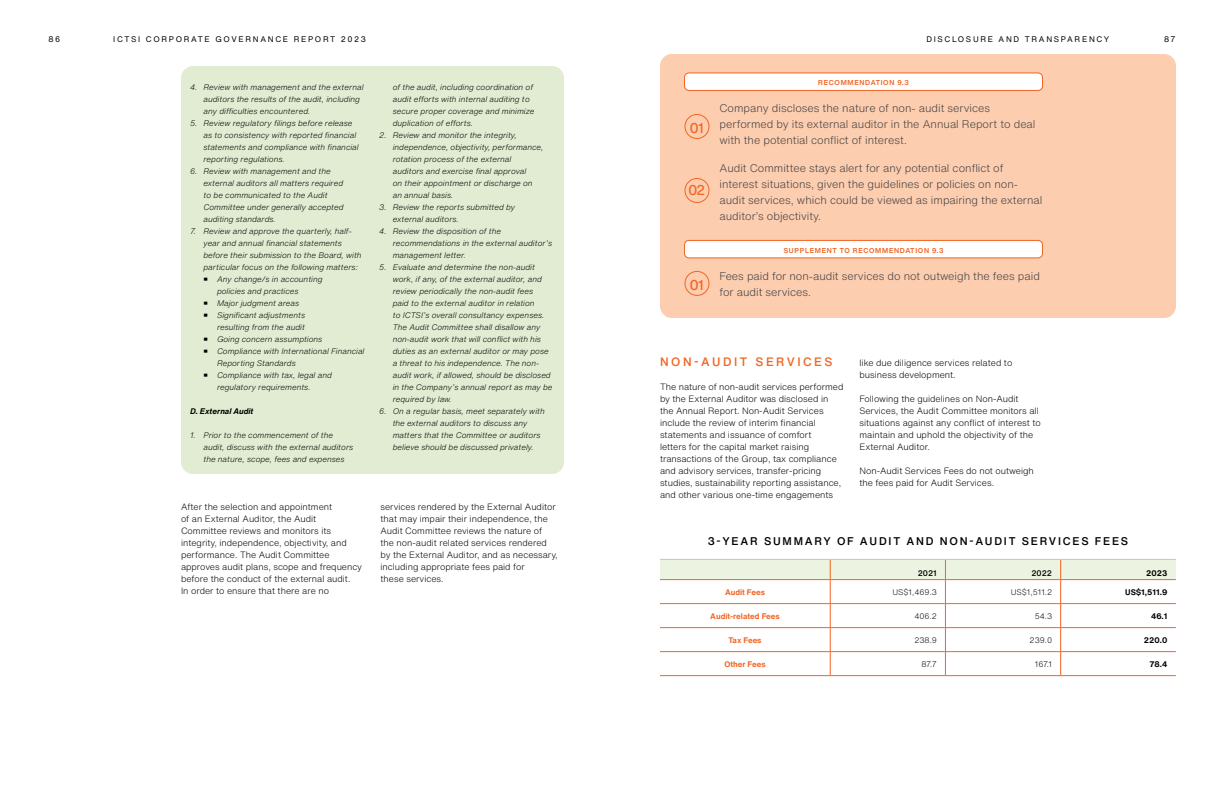
<style>
.page{position:relative;width:1224px;height:792px;background:#fff}
.page>*{position:absolute;margin:0;border:0;box-sizing:border-box;transform-origin:0 0}
.t1{font:500 14px "Helvetica Now Display";color:#f26524}
.t2{font:500 12px "Helvetica Now Text";letter-spacing:.21em;color:#f26524}
.t3{font:300 11px/16px "Helvetica Now Text";color:#414042}
.t4{font:500 11px "Helvetica Now Text";letter-spacing:.16em;color:#000}
.t5{font:300 9px/12px "Helvetica Now Text";color:#000}
.t6{font:italic 300 8px/12px "Helvetica Now Text";color:#000}
.t7{font:8px "Helvetica Now Text";letter-spacing:.21em;color:#000}
.t8{font:300 8px "Helvetica Now Text";color:#000}
.t9{font:700 8px "Helvetica Now Text";color:#f26524}
.t10{font:700 8px "Helvetica Now Text";color:#000}
.t11{font:italic 700 8px "Helvetica Now Text";color:#000}
.t12{font:500 8px "Helvetica Now Text";color:#000}
.t13{font:700 7px "Helvetica Now Display";letter-spacing:.11em;color:#f26524}
.s1{font-weight:800;font-style:normal;font-size:10px}
</style>
<div class="page">
<div style="left:181px;top:66px;width:383px;height:408px;background:#e2ecd2;border-radius:12px"></div>
<div style="left:660px;top:54px;width:516px;height:264px;background:#fccdaf;border-radius:12px"></div>
<div style="left:684px;top:114px;width:26px;height:25px;border:1px solid #f26524;border-radius:50%"></div>
<div style="left:684px;top:178px;width:26px;height:25px;border:1px solid #f26524;border-radius:50%"></div>
<div style="left:684px;top:271px;width:26px;height:25px;border:1px solid #f26524;border-radius:50%"></div>
<div style="left:684px;top:73px;width:358px;height:17px;background:#fff;border-radius:5px"></div>
<div style="left:684px;top:72px;width:359px;height:19px;border:1px solid #f26524;border-radius:5px"></div>
<div style="left:684px;top:240px;width:358px;height:18px;background:#fff;border-radius:5px"></div>
<div style="left:684px;top:240px;width:359px;height:18px;border:1px solid #f26524;border-radius:5px"></div>
<hr style="left:660px;top:675px;width:170px;height:1px;background:#f26524">
<hr style="left:830px;top:675px;width:115px;height:1px;background:#f26524">
<hr style="left:945px;top:675px;width:116px;height:1px;background:#f26524">
<hr style="left:1061px;top:675px;width:115px;height:1px;background:#f26524">
<svg style="left:660px;top:559px;width:516px;height:116px"></svg>
<p class="t7" style="left:49px;top:33px;width:13px">86</p>
<p class="t7" style="left:113px;top:33px;width:254px">ICTSI CORPORATE GOVERNANCE REPORT 2023</p>
<p class="t7" style="left:926px;top:33px;width:185px">DISCLOSURE AND TRANSPARENCY</p>
<p class="t7" style="left:1164px;top:33px;width:13px">87</p>
<p class="t6" style="left:203px;top:81px;width:162px;text-indent:-13px">4. Review with management and the external auditors the results of the audit, including any difficulties encountered.</p>
<p class="t6" style="left:203px;top:117px;width:157px;text-indent:-13px">5. Review regulatory filings before release as to consistency with reported financial statements and compliance with financial reporting regulations.</p>
<p class="t6" style="left:203px;top:165px;width:142px;text-indent:-13px">6. Review with management and the external auditors all matters required to be communicated to the Audit<br>Committee under generally accepted auditing standards.</p>
<p class="t6" style="left:204px;top:225px;width:160px;text-indent:-14px">7. Review and approve the quarterly, half&shy;year and annual financial statements before their submission to the Board, with particular focus on the following matters:</p>
<p class="t6" style="left:217px;top:273px;width:107px;text-indent:-14px"><span class="s1">•</span> Any change/s in accounting policies and practices</p>
<p class="t6" style="left:203px;top:297px;width:97px"><span class="s1">•</span> Major judgment areas</p>
<p class="t6" style="left:203px;top:309px;width:103px;text-align:right"><span class="s1">•</span> Significant adjustments resulting from the audit</p>
<p class="t6" style="left:203px;top:333px;width:120px"><span class="s1">•</span> Going concern assumptions</p>
<p class="t6" style="left:217px;top:345px;width:149px;text-indent:-14px"><span class="s1">•</span> Compliance with International Financial<br>Reporting Standards</p>
<p class="t6" style="left:217px;top:369px;width:116px;text-indent:-14px"><span class="s1">•</span> Compliance with tax, legal and regulatory requirements.</p>
<p class="t11" style="left:190px;top:405px;width:65px">D. External Audit</p>
<p class="t6" style="left:203px;top:429px;width:151px;text-indent:-13px">1. Prior to the commencement of the audit, discuss with the external auditors the nature, scope, fees and expenses</p>
<p class="t6" style="left:393px;top:81px;width:143px">of the audit, including coordination of audit efforts with internal auditing to secure proper coverage and minimize duplication of efforts.</p>
<p class="t6" style="left:393px;top:129px;width:152px;text-indent:-13px">2. Review and monitor the integrity, independence, objectivity, performance, rotation process of the external auditors and exercise final approval<br>on their appointment or discharge on an annual basis.</p>
<p class="t6" style="left:393px;top:201px;width:124px;text-indent:-13px">3. Review the reports submitted by external auditors.</p>
<p class="t6" style="left:393px;top:225px;width:161px;text-indent:-13px">4. Review the disposition of the recommendations in the external auditor’s management letter.</p>
<p class="t6" style="left:393px;top:261px;width:161px;text-indent:-13px">5. Evaluate and determine the non-audit work, if any, of the external auditor, and review periodically the non-audit fees<br>paid to the external auditor in relation<br>to ICTSI’s overall consultancy expenses.<br>The Audit Committee shall disallow any non-audit work that will conflict with his duties as an external auditor or may pose a threat to his independence. The non&shy;audit work, if allowed, should be disclosed in the Company’s annual report as may be required by law.</p>
<p class="t6" style="left:393px;top:405px;width:154px;text-indent:-13px">6. On a regular basis, meet separately with the external auditors to discuss any matters that the Committee or auditors believe should be discussed privately.</p>
<p class="t5" style="left:181px;top:500px;width:183px">After the selection and appointment<br>of an External Auditor, the Audit Committee reviews and monitors its integrity, independence, objectivity, and performance. The Audit Committee approves audit plans, scope and frequency before the conduct of the external audit.<br>In order to ensure that there are no</p>
<p class="t5" style="left:381px;top:500px;width:179px">services rendered by the External Auditor that may impair their independence, the Audit Committee reviews the nature of the non-audit related services rendered by the External Auditor, and as necessary, including appropriate fees paid for<br>these services.</p>
<h1 class="t1" style="left:690px;top:118px;width:15px">01</h1>
<h1 class="t1" style="left:688px;top:181px;width:18px">02</h1>
<h1 class="t1" style="left:690px;top:275px;width:15px">01</h1>
<p class="t13" style="left:818px;top:78px;width:92px">RECOMMENDATION 9.3</p>
<h3 class="t3" style="left:720px;top:99px;width:318px">Company discloses the nature of non- audit services performed by its external auditor in the Annual Report to deal with the potential conflict of interest.</h3>
<h3 class="t3" style="left:720px;top:159px;width:324px">Audit Committee stays alert for any potential conflict of interest situations, given the guidelines or policies on non&shy;audit services, which could be viewed as impairing the external auditor’s objectivity.</h3>
<p class="t13" style="left:784px;top:245px;width:161px">SUPPLEMENT TO RECOMMENDATION 9.3</p>
<h3 class="t3" style="left:720px;top:268px;width:322px">Fees paid for non-audit services do not outweigh the fees paid for audit services.</h3>
<h2 class="t2" style="left:660px;top:353px;width:174px">NON-AUDIT SERVICES</h2>
<p class="t5" style="left:660px;top:380px;width:185px">The nature of non-audit services performed by the External Auditor was disclosed in the Annual Report. Non-Audit Services include the review of interim financial statements and issuance of comfort<br>letters for the capital market raising transactions of the Group, tax compliance and advisory services, transfer-pricing studies, sustainability reporting assistance, and other various one-time engagements</p>
<p class="t5" style="left:860px;top:356px;width:154px">like due diligence services related to business development.</p>
<p class="t5" style="left:860px;top:392px;width:183px">Following the guidelines on Non-Audit Services, the Audit Committee monitors all situations against any conflict of interest to maintain and uphold the objectivity of the External Auditor.</p>
<p class="t5" style="left:860px;top:464px;width:176px">Non-Audit Services Fees do not outweigh the fees paid for Audit Services.</p>
<h3 class="t4" style="left:708px;top:532px;width:422px">3-YEAR SUMMARY OF AUDIT AND NON-AUDIT SERVICES FEES</h3>
<p class="t12" style="left:918px;top:567px;width:21px">2021</p>
<p class="t12" style="left:1031px;top:567px;width:22px">2022</p>
<p class="t10" style="left:1146px;top:567px;width:23px">2023</p>
<p class="t9" style="left:725px;top:586px;width:42px">Audit Fees</p>
<p class="t8" style="left:892px;top:586px;width:46px">US$1,469.3</p>
<p class="t8" style="left:1011px;top:586px;width:43px">US$1,511.2</p>
<p class="t10" style="left:1125px;top:586px;width:44px">US$1,511.9</p>
<p class="t9" style="left:710px;top:610px;width:71px">Audit-related Fees</p>
<p class="t8" style="left:914px;top:610px;width:24px">406.2</p>
<p class="t8" style="left:1035px;top:610px;width:19px">54.3</p>
<p class="t10" style="left:1151px;top:610px;width:18px">46.1</p>
<p class="t9" style="left:729px;top:634px;width:35px">Tax Fees</p>
<p class="t8" style="left:914px;top:634px;width:24px">238.9</p>
<p class="t8" style="left:1030px;top:634px;width:24px">239.0</p>
<p class="t10" style="left:1144px;top:634px;width:25px">220.0</p>
<p class="t9" style="left:724px;top:658px;width:43px">Other Fees</p>
<p class="t8" style="left:921px;top:658px;width:17px">87.7</p>
<p class="t8" style="left:1035px;top:658px;width:19px">167.1</p>
<p class="t10" style="left:1149px;top:658px;width:19px">78.4</p>
</div>
